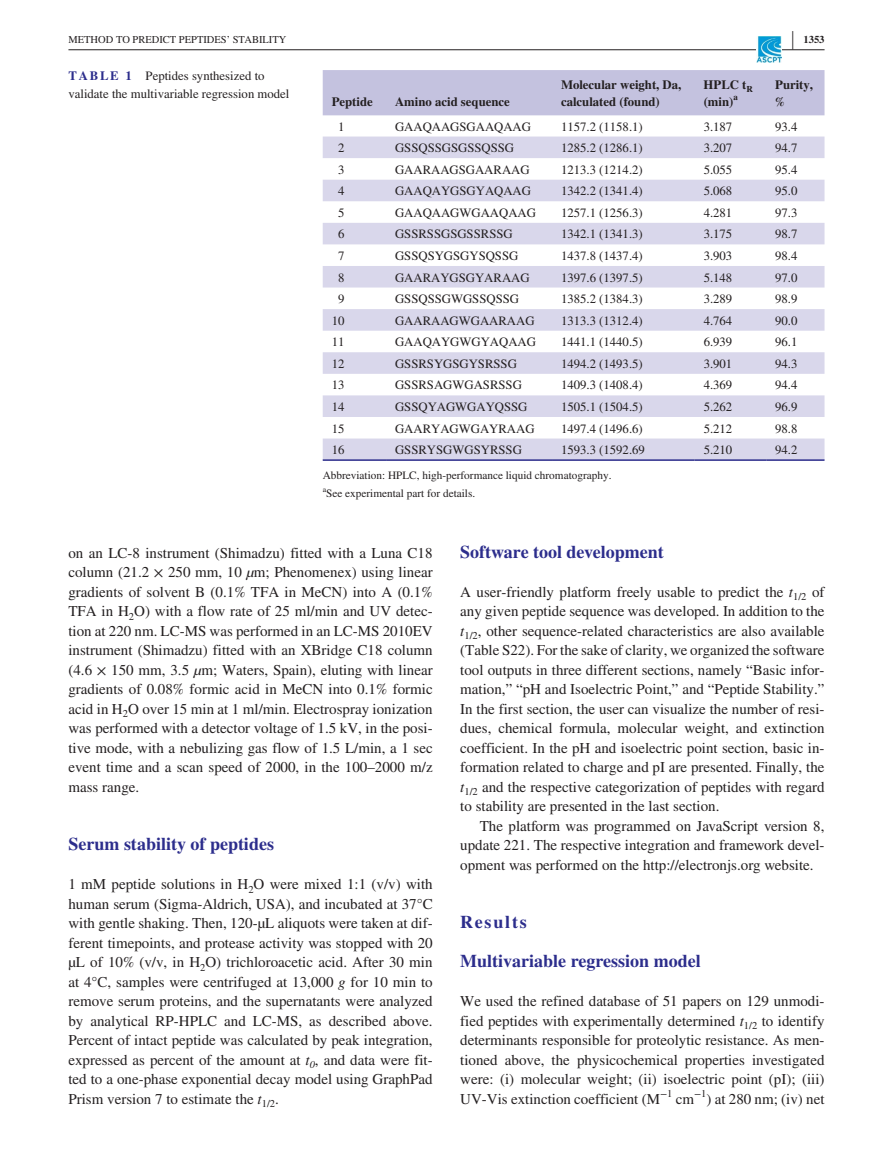
<style>
.page{position:relative;width:893px;height:1174px;background:#fff}
.page>*{position:absolute;margin:0;border:0;box-sizing:border-box;transform-origin:0 0}
.t1{font:700 25.95px "STIX";color:#231f20;scale:.36 1}
.t2{font:700 18px/39px "STIX";color:#2c2d8c}
.t3{font:15px/19.5px "STIX";color:#231f20;text-align:justify}
.t4{font:12.75px/18px "STIX";color:#231f20}
.t5{font:700 12.75px/17.2px "STIX";color:#231f20}
.t6{font:11.25px "STIX";color:#231f20}
.t7{font:10.5px "STIX";color:#231f20}
.t8{font:700 10.5px "STIX";color:#231f20}
.t9{font:700 8.85px "STIX";color:#231f20}
.t10{font:7.8px "STIX";color:#231f20}
.s1{font-weight:700;color:#2c2d8c}
.s2{font-style:italic}
</style>
<div class="page">
<hr style="left:68px;top:49px;width:756px;height:1px;background:#231f20">
<img style="left:756px;top:37px;width:26px;height:25px">
<div style="left:323px;top:70px;width:501px;height:45px;background:#c4c2df"></div>
<svg style="left:323px;top:136px;width:501px;height:323px;fill:#d9d7eb"></svg>
<hr style="left:323px;top:459px;width:63px;height:2px;background:#2c2d8c">
<hr style="left:386px;top:459px;width:166px;height:2px;background:#2c2d8c">
<hr style="left:552px;top:459px;width:143px;height:2px;background:#2c2d8c">
<hr style="left:695px;top:459px;width:71px;height:2px;background:#2c2d8c">
<hr style="left:766px;top:459px;width:58px;height:2px;background:#2c2d8c">
<h1 class="t1" style="left:792px;top:25px;width:7px">|</h1>
<p class="t7" style="left:68px;top:32px;width:220px">METHOD TO PREDICT PEPTIDES’ STABILITY</p>
<p class="t8" style="left:803px;top:33px;width:22px">1353</p>
<p class="t4" style="left:68px;top:67px;width:222px"><span class="s1">TABLE 1</span> Peptides synthesized to validate the multivariable regression model</p>
<p class="t5" style="left:332px;top:93px;width:43px">Peptide</p>
<p class="t5" style="left:395px;top:93px;width:116px">Amino acid sequence</p>
<p class="t5" style="left:561px;top:76px;width:122px">Molecular weight, Da, calculated (found)</p>
<p class="t5" style="left:704px;top:76px;width:51px">HPLC t<sub>R </sub>(min)</p>
<p class="t9" style="left:733px;top:92px;width:6px">a</p>
<p class="t5" style="left:775px;top:76px;width:39px">Purity, %</p>
<p class="t4" style="left:338px;top:118px;width:8px">1</p>
<p class="t4" style="left:395px;top:118px;width:137px">GAAQAAGSGAAQAAG</p>
<p class="t4" style="left:561px;top:118px;width:83px">1157.2 (1158.1)</p>
<p class="t4" style="left:704px;top:118px;width:30px">3.187</p>
<p class="t4" style="left:775px;top:118px;width:24px">93.4</p>
<p class="t4" style="left:338px;top:140px;width:8px">2</p>
<p class="t4" style="left:395px;top:140px;width:121px">GSSQSSGSGSSQSSG</p>
<p class="t4" style="left:561px;top:140px;width:83px">1285.2 (1286.1)</p>
<p class="t4" style="left:704px;top:140px;width:30px">3.207</p>
<p class="t4" style="left:775px;top:140px;width:24px">94.7</p>
<p class="t4" style="left:338px;top:161px;width:8px">3</p>
<p class="t4" style="left:395px;top:161px;width:136px">GAARAAGSGAARAAG</p>
<p class="t4" style="left:561px;top:161px;width:83px">1213.3 (1214.2)</p>
<p class="t4" style="left:704px;top:161px;width:30px">5.055</p>
<p class="t4" style="left:775px;top:161px;width:24px">95.4</p>
<p class="t4" style="left:338px;top:183px;width:8px">4</p>
<p class="t4" style="left:395px;top:183px;width:137px">GAAQAYGSGYAQAAG</p>
<p class="t4" style="left:561px;top:183px;width:83px">1342.2 (1341.4)</p>
<p class="t4" style="left:704px;top:183px;width:30px">5.068</p>
<p class="t4" style="left:775px;top:183px;width:24px">95.0</p>
<p class="t4" style="left:338px;top:204px;width:8px">5</p>
<p class="t4" style="left:395px;top:204px;width:142px">GAAQAAGWGAAQAAG</p>
<p class="t4" style="left:561px;top:204px;width:83px">1257.1 (1256.3)</p>
<p class="t4" style="left:704px;top:204px;width:30px">4.281</p>
<p class="t4" style="left:775px;top:204px;width:24px">97.3</p>
<p class="t4" style="left:338px;top:226px;width:8px">6</p>
<p class="t4" style="left:395px;top:226px;width:119px">GSSRSSGSGSSRSSG</p>
<p class="t4" style="left:561px;top:226px;width:83px">1342.1 (1341.3)</p>
<p class="t4" style="left:704px;top:226px;width:30px">3.175</p>
<p class="t4" style="left:775px;top:226px;width:24px">98.7</p>
<p class="t4" style="left:338px;top:247px;width:8px">7</p>
<p class="t4" style="left:395px;top:247px;width:125px">GSSQSYGSGYSQSSG</p>
<p class="t4" style="left:561px;top:247px;width:83px">1437.8 (1437.4)</p>
<p class="t4" style="left:704px;top:247px;width:30px">3.903</p>
<p class="t4" style="left:775px;top:247px;width:24px">98.4</p>
<p class="t4" style="left:338px;top:269px;width:8px">8</p>
<p class="t4" style="left:395px;top:269px;width:136px">GAARAYGSGYARAAG</p>
<p class="t4" style="left:561px;top:269px;width:83px">1397.6 (1397.5)</p>
<p class="t4" style="left:704px;top:269px;width:30px">5.148</p>
<p class="t4" style="left:775px;top:269px;width:24px">97.0</p>
<p class="t4" style="left:338px;top:291px;width:8px">9</p>
<p class="t4" style="left:395px;top:291px;width:125px">GSSQSSGWGSSQSSG</p>
<p class="t4" style="left:561px;top:291px;width:83px">1385.2 (1384.3)</p>
<p class="t4" style="left:704px;top:291px;width:30px">3.289</p>
<p class="t4" style="left:775px;top:291px;width:24px">98.9</p>
<p class="t4" style="left:332px;top:312px;width:14px">10</p>
<p class="t4" style="left:395px;top:312px;width:141px">GAARAAGWGAARAAG</p>
<p class="t4" style="left:561px;top:312px;width:83px">1313.3 (1312.4)</p>
<p class="t4" style="left:704px;top:312px;width:30px">4.764</p>
<p class="t4" style="left:775px;top:312px;width:24px">90.0</p>
<p class="t4" style="left:332px;top:334px;width:14px">11</p>
<p class="t4" style="left:395px;top:334px;width:142px">GAAQAYGWGYAQAAG</p>
<p class="t4" style="left:561px;top:334px;width:83px">1441.1 (1440.5)</p>
<p class="t4" style="left:704px;top:334px;width:30px">6.939</p>
<p class="t4" style="left:775px;top:334px;width:24px">96.1</p>
<p class="t4" style="left:332px;top:355px;width:14px">12</p>
<p class="t4" style="left:395px;top:355px;width:123px">GSSRSYGSGYSRSSG</p>
<p class="t4" style="left:561px;top:355px;width:83px">1494.2 (1493.5)</p>
<p class="t4" style="left:704px;top:355px;width:30px">3.901</p>
<p class="t4" style="left:775px;top:355px;width:24px">94.3</p>
<p class="t4" style="left:332px;top:377px;width:14px">13</p>
<p class="t4" style="left:395px;top:377px;width:128px">GSSRSAGWGASRSSG</p>
<p class="t4" style="left:561px;top:377px;width:83px">1409.3 (1408.4)</p>
<p class="t4" style="left:704px;top:377px;width:30px">4.369</p>
<p class="t4" style="left:775px;top:377px;width:24px">94.4</p>
<p class="t4" style="left:332px;top:398px;width:14px">14</p>
<p class="t4" style="left:395px;top:398px;width:134px">GSSQYAGWGAYQSSG</p>
<p class="t4" style="left:561px;top:398px;width:83px">1505.1 (1504.5)</p>
<p class="t4" style="left:704px;top:398px;width:30px">5.262</p>
<p class="t4" style="left:775px;top:398px;width:24px">96.9</p>
<p class="t4" style="left:332px;top:420px;width:14px">15</p>
<p class="t4" style="left:395px;top:420px;width:141px">GAARYAGWGAYRAAG</p>
<p class="t4" style="left:561px;top:420px;width:83px">1497.4 (1496.6)</p>
<p class="t4" style="left:704px;top:420px;width:30px">5.212</p>
<p class="t4" style="left:775px;top:420px;width:24px">98.8</p>
<p class="t4" style="left:332px;top:441px;width:14px">16</p>
<p class="t4" style="left:395px;top:441px;width:128px">GSSRYSGWGSYRSSG</p>
<p class="t4" style="left:561px;top:441px;width:85px">1593.3 (1592.69</p>
<p class="t4" style="left:704px;top:441px;width:30px">5.210</p>
<p class="t4" style="left:775px;top:441px;width:24px">94.2</p>
<p class="t6" style="left:323px;top:467px;width:290px">Abbreviation: HPLC, high-performance liquid chromatography.</p>
<p class="t10" style="left:323px;top:484px;width:5px">a</p>
<p class="t6" style="left:326px;top:485px;width:151px">See experimental part for details.</p>
<p class="t3" style="left:68px;top:544px;width:366px">on an LC-8 instrument (Shimadzu) fitted with a Luna C18 column (21.2 × 250 mm, 10 <span class="s2">µ</span>m; Phenomenex) using linear gradients of solvent B (0.1% TFA in MeCN) into A (0.1% TFA in H<sub>2</sub>O) with a flow rate of 25 ml/min and UV detec&shy;tion at 220 nm. LC-MS was performed in an LC-MS 2010EV instrument (Shimadzu) fitted with an XBridge C18 column (4.6 × 150 mm, 3.5 <span class="s2">µ</span>m; Waters, Spain), eluting with linear gradients of 0.08% formic acid in MeCN into 0.1% formic acid in H<sub>2</sub>O over 15 min at 1 ml/min. Electrospray ionization was performed with a detector voltage of 1.5 kV, in the posi&shy;tive mode, with a nebulizing gas flow of 1.5 L/min, a 1 sec event time and a scan speed of 2000, in the 100–2000 m/z mass range.</p>
<p class="t2" style="left:68px;top:824px;width:207px">Serum stability of peptides</p>
<p class="t3" style="left:68px;top:875px;width:366px">1 mM peptide solutions in H<sub>2</sub>O were mixed 1:1 (v/v) with human serum (Sigma-Aldrich, USA), and incubated at 37°C with gentle shaking. Then, 120-µL aliquots were taken at dif&shy;ferent timepoints, and protease activity was stopped with 20 µL of 10% (v/v, in H<sub>2</sub>O) trichloroacetic acid. After 30 min at 4°C, samples were centrifuged at 13,000 <span class="s2">g</span> for 10 min to remove serum proteins, and the supernatants were analyzed by analytical RP-HPLC and LC-MS, as described above.<br>Percent of intact peptide was calculated by peak integration, expressed as percent of the amount at <span class="s2">t</span><sub>0</sub>, and data were fit&shy;ted to a one-phase exponential decay model using GraphPad Prism version 7 to estimate the <span class="s2">t</span><sub>1/2</sub>.</p>
<p class="t2" style="left:460px;top:532px;width:205px">Software tool development</p>
<p class="t3" style="left:460px;top:583px;width:366px">A user-friendly platform freely usable to predict the <span class="s2">t</span><sub>1/2</sub> of any given peptide sequence was developed. In addition to the <span class="s2">t</span><sub>1/2</sub>, other sequence-related characteristics are also available (Table S22). For the sake of clarity, we organized the software tool outputs in three different sections, namely “Basic infor&shy;mation,” “pH and Isoelectric Point,” and “Peptide Stability.” In the first section, the user can visualize the number of resi&shy;dues, chemical formula, molecular weight, and extinction coefficient. In the pH and isoelectric point section, basic in&shy;formation related to charge and pI are presented. Finally, the <span class="s2">t</span><sub>1/2</sub> and the respective categorization of peptides with regard to stability are presented in the last section.</p>
<p class="t3" style="left:460px;top:817px;width:366px;text-indent:20px">The platform was programmed on JavaScript version 8, update 221. The respective integration and framework devel&shy;opment was performed on the http://electronjs.org website.</p>
<p class="t2" style="left:460px;top:902px;width:242px">Results<br>Multivariable regression model</p>
<p class="t3" style="left:460px;top:992px;width:366px">We used the refined database of 51 papers on 129 unmodi&shy;fied peptides with experimentally determined <span class="s2">t</span><sub>1/2</sub> to identify determinants responsible for proteolytic resistance. As men&shy;tioned above, the physicochemical properties investigated were: (i) molecular weight; (ii) isoelectric point (pI); (iii)<br>UV-Vis extinction coefficient (M</p>
<p class="t7" style="left:660px;top:1086px;width:14px">−1</p>
<p class="t7" style="left:694px;top:1086px;width:14px">−1</p>
<p class="t3" style="left:706px;top:1090px;width:119px">) at 280 nm; (iv) net</p>
<p class="t3" style="left:676px;top:1090px;width:20px">cm</p>
</div>
